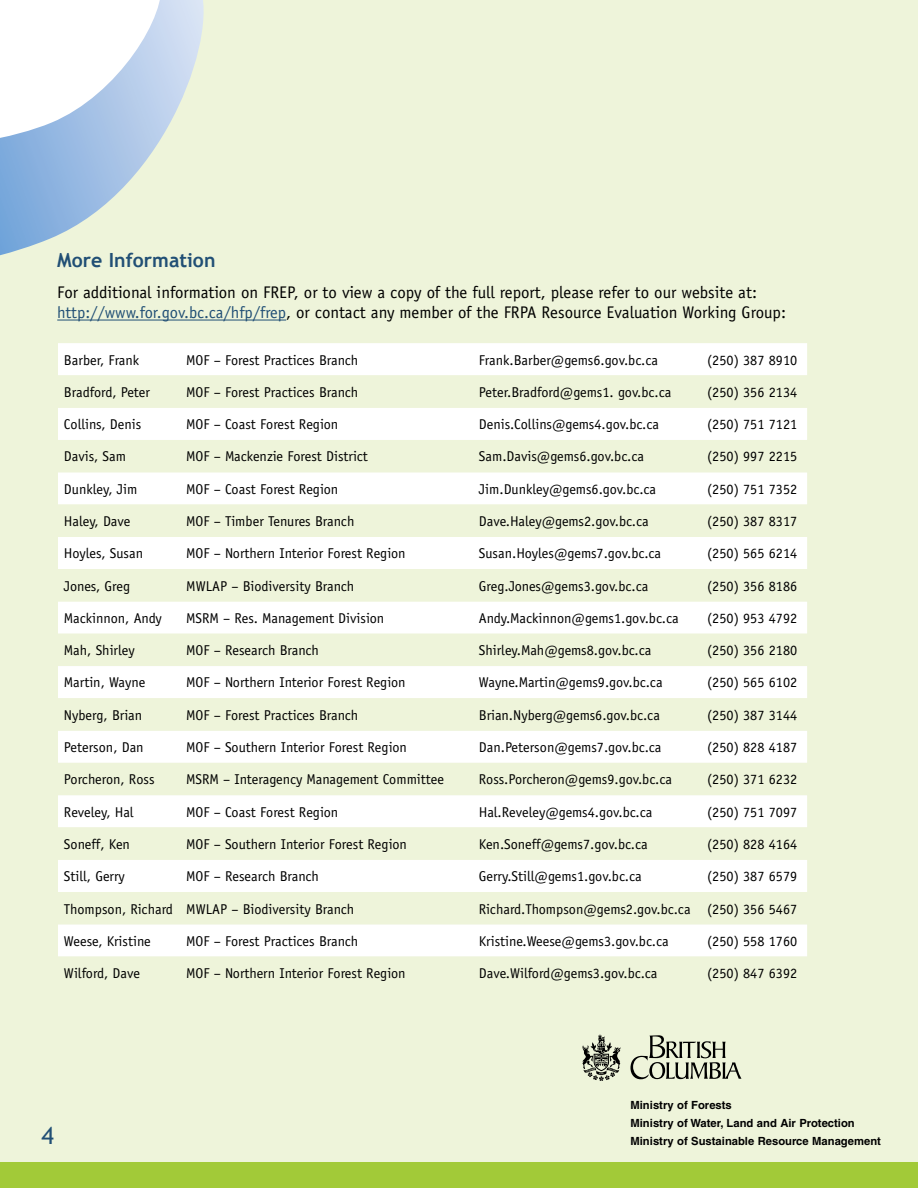
<style>
.page{position:relative;width:918px;height:1188px;background:#fff}
.page>*{position:absolute;margin:0;border:0;box-sizing:border-box;transform-origin:0 0}
.t1{font:24px "Trebuchet MS";color:#214f75}
.t2{font:700 19.5px "Trebuchet MS";color:#214f75}
.t3{font:16.8px/20.2px "Officina Sans";color:#000}
.t4{font:14.25px "Officina Sans";color:#000}
.t5{font:700 11.25px/18px "Helvetica";color:#000}
.s1{font-size:16.5px;color:#214f75}
</style>
<div class="page">
<div style="left:0;top:0;width:918px;height:1169px;background:#eef4da"></div>
<div style="left:0;top:1162px;width:918px;height:26px;background:#a2ca38"></div>
<svg style="left:0;top:0;width:204px;height:256px"></svg>
<svg style="left:630px;top:1035px;width:111px;height:44px"></svg>
<svg style="left:582px;top:1035px;width:39px;height:46px"></svg>
<hr style="left:57px;top:320px;width:229px;height:1px;background:#214f75">
<div style="left:58px;top:343px;width:749px;height:32px;background:#fff"></div>
<svg style="left:58px;top:408px;width:749px;height:549px;fill:#fff"></svg>
<h2 class="t2" style="left:57px;top:248px;width:160px">More Information</h2>
<p class="t3" style="left:57px;top:282px;width:730px">For additional information on FREP, or to view a copy of the full report, please refer to our website at: <span class="s1">http://www.for.gov.bc.ca/hfp/frep</span>, or contact any member of the FRPA Resource Evaluation Working Group:</p>
<p class="t4" style="left:64px;top:351px;width:77px">Barber, Frank</p>
<p class="t4" style="left:186px;top:351px;width:174px">MOF – Forest Practices Branch</p>
<p class="t4" style="left:479px;top:351px;width:181px">Frank.Barber@gems6.gov.bc.ca</p>
<p class="t4" style="left:707px;top:351px;width:92px">(250) 387 8910</p>
<p class="t4" style="left:64px;top:384px;width:88px">Bradford, Peter</p>
<p class="t4" style="left:186px;top:384px;width:174px">MOF – Forest Practices Branch</p>
<p class="t4" style="left:479px;top:384px;width:194px">Peter.Bradford@gems1. gov.bc.ca</p>
<p class="t4" style="left:707px;top:384px;width:92px">(250) 356 2134</p>
<p class="t4" style="left:64px;top:416px;width:79px">Collins, Denis</p>
<p class="t4" style="left:186px;top:416px;width:154px">MOF – Coast Forest Region</p>
<p class="t4" style="left:479px;top:416px;width:182px">Denis.Collins@gems4.gov.bc.ca</p>
<p class="t4" style="left:707px;top:416px;width:92px">(250) 751 7121</p>
<p class="t4" style="left:64px;top:448px;width:64px">Davis, Sam</p>
<p class="t4" style="left:186px;top:448px;width:183px">MOF – Mackenzie Forest District</p>
<p class="t4" style="left:479px;top:448px;width:167px">Sam.Davis@gems6.gov.bc.ca</p>
<p class="t4" style="left:707px;top:448px;width:92px">(250) 997 2215</p>
<p class="t4" style="left:64px;top:481px;width:75px">Dunkley, Jim</p>
<p class="t4" style="left:186px;top:481px;width:154px">MOF – Coast Forest Region</p>
<p class="t4" style="left:479px;top:481px;width:179px">Jim.Dunkley@gems6.gov.bc.ca</p>
<p class="t4" style="left:707px;top:481px;width:92px">(250) 751 7352</p>
<p class="t4" style="left:64px;top:513px;width:68px">Haley, Dave</p>
<p class="t4" style="left:186px;top:513px;width:170px">MOF – Timber Tenures Branch</p>
<p class="t4" style="left:479px;top:513px;width:171px">Dave.Haley@gems2.gov.bc.ca</p>
<p class="t4" style="left:707px;top:513px;width:92px">(250) 387 8317</p>
<p class="t4" style="left:64px;top:545px;width:81px">Hoyles, Susan</p>
<p class="t4" style="left:186px;top:545px;width:221px">MOF – Northern Interior Forest Region</p>
<p class="t4" style="left:479px;top:545px;width:184px">Susan.Hoyles@gems7.gov.bc.ca</p>
<p class="t4" style="left:707px;top:545px;width:92px">(250) 565 6214</p>
<p class="t4" style="left:64px;top:577px;width:68px">Jones, Greg</p>
<p class="t4" style="left:186px;top:577px;width:170px">MWLAP – Biodiversity Branch</p>
<p class="t4" style="left:479px;top:577px;width:171px">Greg.Jones@gems3.gov.bc.ca</p>
<p class="t4" style="left:707px;top:577px;width:92px">(250) 356 8186</p>
<p class="t4" style="left:64px;top:610px;width:99px">Mackinnon, Andy</p>
<p class="t4" style="left:186px;top:610px;width:200px">MSRM – Res. Management Division</p>
<p class="t4" style="left:479px;top:610px;width:201px">Andy.Mackinnon@gems1.gov.bc.ca</p>
<p class="t4" style="left:707px;top:610px;width:92px">(250) 953 4792</p>
<p class="t4" style="left:64px;top:642px;width:72px">Mah, Shirley</p>
<p class="t4" style="left:186px;top:642px;width:134px">MOF – Research Branch</p>
<p class="t4" style="left:479px;top:642px;width:174px">Shirley.Mah@gems8.gov.bc.ca</p>
<p class="t4" style="left:707px;top:642px;width:92px">(250) 356 2180</p>
<p class="t4" style="left:64px;top:674px;width:83px">Martin, Wayne</p>
<p class="t4" style="left:186px;top:674px;width:221px">MOF – Northern Interior Forest Region</p>
<p class="t4" style="left:479px;top:674px;width:185px">Wayne.Martin@gems9.gov.bc.ca</p>
<p class="t4" style="left:707px;top:674px;width:92px">(250) 565 6102</p>
<p class="t4" style="left:64px;top:707px;width:80px">Nyberg, Brian</p>
<p class="t4" style="left:186px;top:707px;width:174px">MOF – Forest Practices Branch</p>
<p class="t4" style="left:479px;top:707px;width:183px">Brian.Nyberg@gems6.gov.bc.ca</p>
<p class="t4" style="left:707px;top:707px;width:92px">(250) 387 3144</p>
<p class="t4" style="left:64px;top:739px;width:81px">Peterson, Dan</p>
<p class="t4" style="left:186px;top:739px;width:222px">MOF – Southern Interior Forest Region</p>
<p class="t4" style="left:479px;top:739px;width:184px">Dan.Peterson@gems7.gov.bc.ca</p>
<p class="t4" style="left:707px;top:739px;width:92px">(250) 828 4187</p>
<p class="t4" style="left:64px;top:771px;width:92px">Porcheron, Ross</p>
<p class="t4" style="left:186px;top:771px;width:259px">MSRM – Interagency Management Committee</p>
<p class="t4" style="left:479px;top:771px;width:195px">Ross.Porcheron@gems9.gov.bc.ca</p>
<p class="t4" style="left:707px;top:771px;width:92px">(250) 371 6232</p>
<p class="t4" style="left:64px;top:803px;width:71px">Reveley, Hal</p>
<p class="t4" style="left:186px;top:803px;width:154px">MOF – Coast Forest Region</p>
<p class="t4" style="left:479px;top:803px;width:175px">Hal.Reveley@gems4.gov.bc.ca</p>
<p class="t4" style="left:707px;top:803px;width:92px">(250) 751 7097</p>
<p class="t4" style="left:64px;top:836px;width:68px">Soneff, Ken</p>
<p class="t4" style="left:186px;top:836px;width:222px">MOF – Southern Interior Forest Region</p>
<p class="t4" style="left:479px;top:836px;width:170px">Ken.Soneff@gems7.gov.bc.ca</p>
<p class="t4" style="left:707px;top:836px;width:92px">(250) 828 4164</p>
<p class="t4" style="left:64px;top:868px;width:62px">Still, Gerry</p>
<p class="t4" style="left:186px;top:868px;width:134px">MOF – Research Branch</p>
<p class="t4" style="left:479px;top:868px;width:164px">Gerry.Still@gems1.gov.bc.ca</p>
<p class="t4" style="left:707px;top:868px;width:92px">(250) 387 6579</p>
<p class="t4" style="left:64px;top:900px;width:292px">Thompson, Richard MWLAP – Biodiversity Branch</p>
<p class="t4" style="left:479px;top:900px;width:320px">Richard.Thompson@gems2.gov.bc.ca (250) 356 5467</p>
<p class="t4" style="left:64px;top:933px;width:88px">Weese, Kristine</p>
<p class="t4" style="left:186px;top:933px;width:174px">MOF – Forest Practices Branch</p>
<p class="t4" style="left:479px;top:933px;width:191px">Kristine.Weese@gems3.gov.bc.ca</p>
<p class="t4" style="left:707px;top:933px;width:92px">(250) 558 1760</p>
<p class="t4" style="left:64px;top:965px;width:78px">Wilford, Dave</p>
<p class="t4" style="left:186px;top:965px;width:221px">MOF – Northern Interior Forest Region</p>
<p class="t4" style="left:479px;top:965px;width:180px">Dave.Wilford@gems3.gov.bc.ca</p>
<p class="t4" style="left:707px;top:965px;width:92px">(250) 847 6392</p>
<p class="t5" style="left:631px;top:1096px;width:226px">Ministry of Forests<br>Ministry of Water, Land and Air Protection</p>
<h1 class="t1" style="left:42px;top:1122px;width:14px">4</h1>
<p class="t5" style="left:631px;top:1132px;width:252px">Ministry of Sustainable Resource Management</p>
</div>
